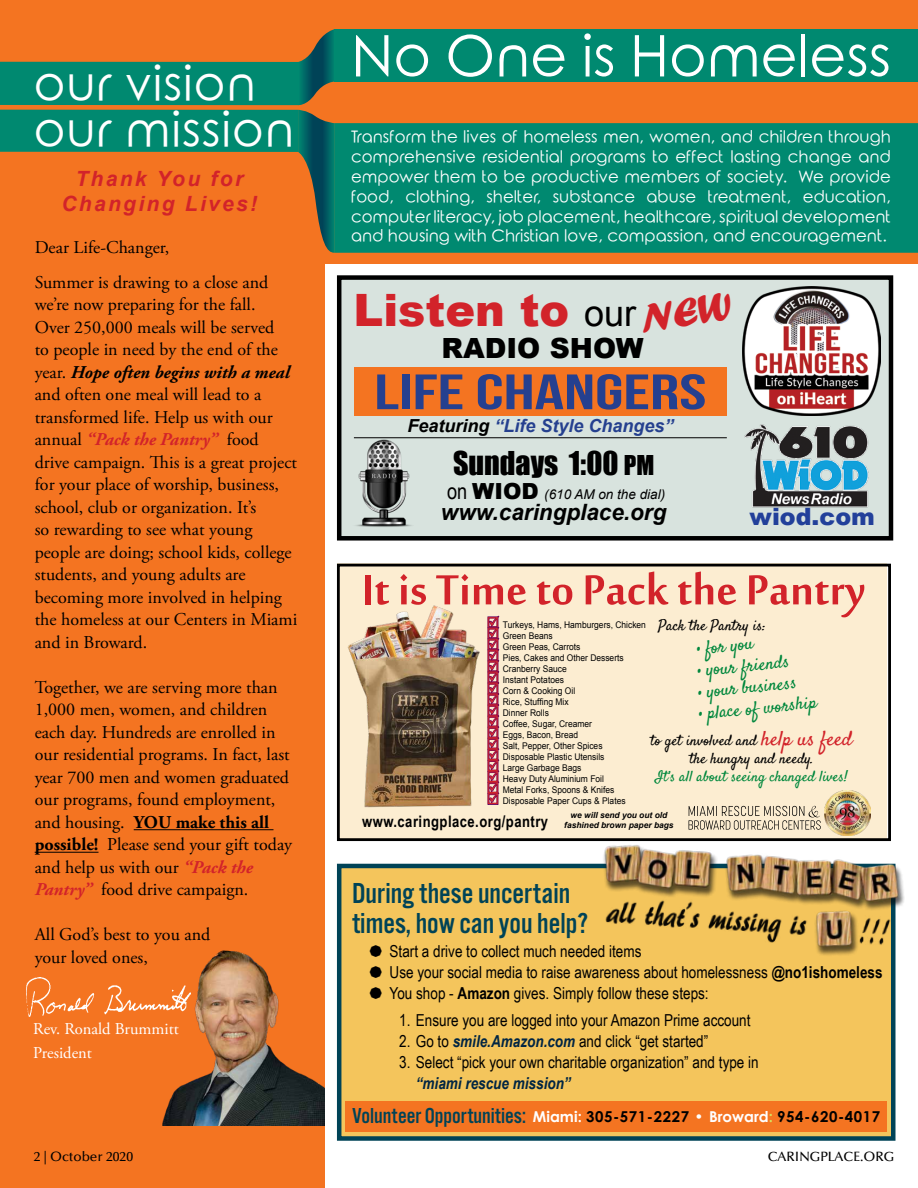
<style>
.page{position:relative;width:918px;height:1188px;background:#fff}
.page>*{position:absolute;margin:0;border:0;box-sizing:border-box;transform-origin:0 0}
.t1{font:64.5px "Mool Boran";color:#d2232a}
.t2{font:57px "Rounded Elegance";color:#fff}
.t3{font:49.65px "Bebas Neue";color:#25408f;scale:1.46 1}
.t4{font:48px "Rounded Elegance";letter-spacing:.02em;color:#fff}
.t5{font:900 44.7px "Arial";color:#d2232a}
.t6{font:30.15px "Impact";color:#000}
.t7{font:30px/30.3px "Alternate Got No 3 D";color:#004357}
.t8{font:900 27.75px "Arial";color:#000}
.t9{font:900 23.85px "Arial";color:#22409a}
.t10{font:italic 700 22.5px "Arial";color:#000}
.t11{font:italic 700 21px/25.2px "Arial";letter-spacing:.11em;color:#d2232a;text-align:center}
.t12{font:18px/22.5px "Adobe Garamond Pro";color:#000}
.t13{font:18px "Satisfy";color:#00873c}
.t14{font:italic 700 18px "Arial";color:#25408f}
.t15{font:16.5px/19.8px "Rounded Elegance";color:#fff;text-align:justify}
.t16{font:16.5px "Arial Narrow";color:#000}
.t17{font:16.5px/24px "Adobe Garamond Pro";color:#fff}
.t18{font:italic 700 16.5px "Arial Narrow";color:#002543}
.t19{font:700 15.9px "Arial Narrow";letter-spacing:.03em;color:#000}
.t20{font:700 15px "Century Gothic";letter-spacing:.04em;color:#000}
.t21{font:15px/18px "Satisfy";color:#000;text-align:center}
.t22{font:15px "Satisfy";color:#00873c}
.t23{font:500 13.5px "Optima";color:#000}
.t24{font:italic 13.5px "Arial";color:#000}
.t25{font:9.15px/11.1px "Arial";color:#000;scale:.92 1}
.t26{font:italic 700 8.4px/10.1px "Arial";color:#000;text-align:center}
.s1{font-weight:700;font-style:italic}
.s2{font-weight:700;font-style:italic;color:#d2232a}
.s3{font-weight:700}
.s4{font-weight:400;font-size:36px;color:#000}
.s5{color:#000}
.s6{font-size:25.05px}
.s7{font-family:"Arial Narrow";font-style:normal;font-size:22.2px}
.s8{font-weight:900;font-style:normal;font-size:22.2px}
.s9{font-size:20.55px;color:#d2232a}
.s10{font-weight:700;font-style:italic;color:#002543}
.s11{font-family:"Alternate Got No 3 D";font-weight:400;font-size:22.5px;color:#004357}
.s12{color:#fff}
.s13{color:#d7e15d}
</style>
<div class="page">
<div style="left:0;top:218px;width:324px;height:970px;background:#f47421"></div>
<img style="left:162px;top:950px;width:162px;height:175px">
<div style="left:0;top:0;width:918px;height:264px;background:#f47421"></div>
<svg style="left:298px;top:29px;width:36px;height:224px"></svg>
<div style="left:334px;top:29px;width:584px;height:53px;background:#008970"></div>
<div style="left:0;top:110px;width:298px;height:42px;background:#008970"></div>
<div style="left:0;top:62px;width:298px;height:43px;background:#008970"></div>
<div style="left:334px;top:123px;width:584px;height:130px;background:#008970"></div>
<div style="left:337px;top:864px;width:559px;height:277px;background:#f4c55c;border:4px solid #004357"></div>
<div style="left:346px;top:1101px;width:541px;height:30px;background:#f47421"></div>
<img style="left:595px;top:841px;width:309px;height:128px">
<hr style="left:134px;top:829px;width:140px;height:1px;background:#000">
<hr style="left:35px;top:852px;width:64px;height:1px;background:#000">
<div style="left:339px;top:278px;width:552px;height:260px;background:#d8e3de"></div>
<div style="left:337px;top:275px;width:556px;height:266px;border:4px solid #000"></div>
<hr style="left:354px;top:437px;width:373px;height:1px;background:#000">
<div style="left:354px;top:367px;width:373px;height:48px;background:#f47421"></div>
<img style="left:354px;top:438px;width:60px;height:89px">
<img style="left:744px;top:424px;width:125px;height:84px">
<img style="left:743px;top:287px;width:138px;height:128px">
<div style="left:337px;top:564px;width:550px;height:277px;background:#fcedd1"></div>
<div style="left:337px;top:564px;width:554px;height:277px;border:3px solid #000"></div>
<img style="left:347px;top:605px;width:133px;height:203px">
<img style="left:825px;top:790px;width:45px;height:46px">
<svg style="left:689px;top:806px;width:132px;height:24px"></svg>
<img style="left:26px;top:977px;width:165px;height:40px">
<h3 class="t4" style="left:34px;top:56px;width:224px">our vision</h3>
<h3 class="t4" style="left:34px;top:102px;width:262px">our mission</h3>
<p class="t11" style="left:62px;top:166px;width:197px">Thank You for<br>Changing Lives!</p>
<p class="t12" style="left:35px;top:231px;width:235px;line-height:34.5px">Dear Life-Changer,<br>Summer is drawing to a close and</p>
<p class="t12" style="left:35px;top:294px;width:264px">we’re now preparing for the fall.<br>Over 250,000 meals will be served<br>to people in need by the end of the year. <span class="s1">Hope often begins with a meal </span>and often one meal will lead to a transformed life. Help us with our annual <span class="s2">“Pack the Pantry”</span> food drive campaign. This is a great project for your place of worship, business, school, club or organization. It’s<br>so rewarding to see what young people are doing; school kids, college students, and young adults are becoming more involved in helping the homeless at our Centers in Miami and in Broward.</p>
<p class="t12" style="left:35px;top:677px;width:259px">Together, we are serving more than<br>1,000 men, women, and children each day. Hundreds are enrolled in our residential programs. In fact, last year 700 men and women graduated our programs, found employment, and housing. <span class="s3">YOU make this all possible!</span> Please send your gift today and help us with our <span class="s2">“Pack the<br>Pantry”</span> food drive campaign.</p>
<p class="t12" style="left:35px;top:924px;width:177px">All God’s best to you and your loved ones,</p>
<p class="t17" style="left:33px;top:1017px;width:147px">Rev. Ronald Brummitt<br>President</p>
<h2 class="t2" style="left:351px;top:23px;width:542px">No One is Homeless</h2>
<p class="t15" style="left:351px;top:129px;width:541px">Transform the lives of homeless men, women, and children through comprehensive residential programs to effect lasting change and empower them to be productive members of society. We provide food, clothing, shelter, substance abuse treatment, education, computer literacy, job placement, healthcare, spiritual development and housing with Christian love, compassion, and encouragement.</p>
<h3 class="t5" style="left:354px;top:277px;width:284px">Listen to <span class="s4">our</span></h3>
<h3 class="t8" style="left:442px;top:328px;width:203px">RADIO SHOW</h3>
<h3 class="t3" style="left:374px;top:365px;width:229px">LIFE CHANGERS</h3>
<p class="t14" style="left:407px;top:413px;width:268px"><span class="s5">Featuring</span> “Life Style Changes”</p>
<h3 class="t6" style="left:453px;top:439px;width:203px">Sundays 1:00 <span class="s6">PM</span></h3>
<p class="t24" style="left:447px;top:485px;width:220px"><span class="s7">on</span> <span class="s8">WIOD</span> (610 AM on the dial)</p>
<p class="t10" style="left:441px;top:497px;width:227px">www.caringplace.org</p>
<h3 class="t9" style="left:750px;top:499px;width:127px">wiod.com</h3>
<h1 class="t1" style="left:362px;top:544px;width:505px">It is Time to Pack the Pantry</h1>
<p class="t21" style="left:658px;top:618px;width:109px">Pack the Pantry is:</p>
<p class="t25" style="left:503px;top:619px;width:157px">Turkeys, Hams, Hamburgers, Chicken<br>Green Beans<br>Green Peas, Carrots<br>Pies, Cakes and Other Desserts<br>Cranberry Sauce<br>Instant Potatoes<br>Corn &amp; Cooking Oil<br>Rice, Stuffing Mix<br>Dinner Rolls<br>Coffee, Sugar, Creamer<br>Eggs, Bacon, Bread<br>Salt, Pepper, Other Spices<br>Disposable Plastic Utensils<br>Large Garbage Bags<br>Heavy Duty Aluminium Foil<br>Metal Forks, Spoons &amp; Knifes<br>Disposable Paper Cups &amp; Plates</p>
<p class="t13" style="left:696px;top:638px;width:58px;rotate:-6deg">• for you</p>
<p class="t13" style="left:697px;top:659px;width:93px;rotate:-6deg">• your friends</p>
<p class="t13" style="left:697px;top:681px;width:100px;rotate:-6deg">• your business</p>
<p class="t13" style="left:698px;top:703px;width:120px;rotate:-6deg">• place of worship</p>
<p class="t21" style="left:651px;top:732px;width:203px">to get involved and <span class="s9">help us feed </span>the hungry and needy.</p>
<p class="t22" style="left:655px;top:767px;width:194px">It’s all about seeing changed lives!</p>
<p class="t19" style="left:362px;top:810px;width:188px">www.caringplace.org/pantry</p>
<p class="t26" style="left:564px;top:811px;width:111px">we will send you out old fashined brown paper bags</p>
<h3 class="t7" style="left:352px;top:878px;width:238px">During these uncertain times, how can you help?</h3>
<p class="t16" style="left:369px;top:939px;width:274px">▪ Start a drive to collect much needed items</p>
<p class="t16" style="left:369px;top:960px;width:516px">▪ Use your social media to raise awareness about homelessness <span class="s3">@no1ishomeless</span></p>
<p class="t16" style="left:369px;top:981px;width:342px">▪ You shop - <span class="s3">Amazon</span> gives. Simply follow these steps:</p>
<p class="t16" style="left:399px;top:1008px;width:353px">1. Ensure you are logged into your Amazon Prime account</p>
<p class="t16" style="left:399px;top:1029px;width:311px">2. Go to <span class="s10">smile.Amazon.com</span> and click “get started”</p>
<p class="t16" style="left:399px;top:1050px;width:361px">3. Select “pick your own charitable organization” and type in</p>
<p class="t18" style="left:416px;top:1071px;width:156px">“miami rescue mission”</p>
<p class="t20" style="left:352px;top:1105px;width:530px"><span class="s11">Volunteer Opportunities:</span> <span class="s12">Miami:</span> 305-571-2227 <span class="s12">• Broward</span><span class="s13">:</span> 954-620-4017</p>
<p class="t23" style="left:34px;top:1149px;width:101px">2 | October 2020</p>
<p class="t23" style="left:768px;top:1149px;width:128px">CARINGPLACE.ORG</p>
</div>
